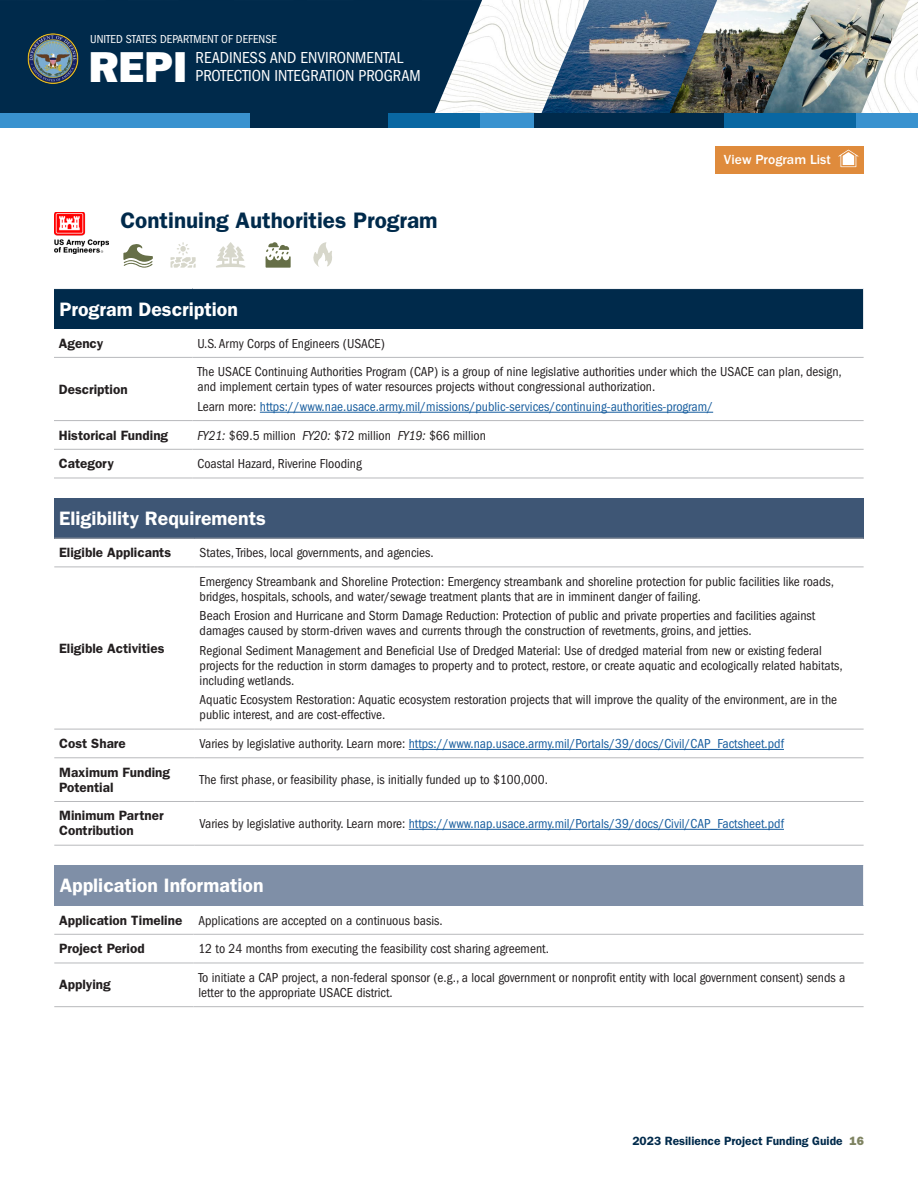
<style>
.page{position:relative;width:918px;height:1188px;background:#fff}
.page>*{position:absolute;margin:0;border:0;box-sizing:border-box;transform-origin:0 0}
.t1{font:43.5px "ITC Franklin Gothic Std Hvy";color:#fff}
.t2{font:600 22.5px "ITC Franklin Gothic Std";color:#002a4b}
.t3{font:600 19.5px "ITC Franklin Gothic Std";color:#fff}
.t4{font:condensed 16.5px/18px "ITC Franklin Gothic Std";color:#fff}
.t5{font:500 13.65px "ITC Franklin Gothic Std";color:#fff}
.table_text{font:condensed 13.5px/15px "ITC Franklin Gothic Std";color:#231f20}
.table_text-2{font:condensed 13.5px "ITC Franklin Gothic Std";color:#175d9e}
.table_text-3{font:600 13.5px/15px "ITC Franklin Gothic Std";color:#231f20}
.t6{font:600 12px "ITC Franklin Gothic Std";color:#002a4b}
.t7{font:condensed 12px "ITC Franklin Gothic Std";color:#fff}
.s1{color:#231f20}
.s2{font-style:italic}
.s3{font-family:"ITC Franklin Gothic Std Hvy";font-weight:400;color:#7e8361}
</style>
<div class="page">
<img style="left:482px;top:0;width:436px;height:114px">
<img style="left:717px;top:0;width:43px;height:114px">
<img style="left:760px;top:0;width:149px;height:114px">
<img style="left:536px;top:0;width:181px;height:114px">
<div style="left:0;top:0;width:482px;height:114px;background:#002a4b"></div>
<img style="left:26px;top:32px;width:53px;height:53px">
<div style="left:0;top:114px;width:250px;height:14px;background:#3992cf"></div>
<div style="left:250px;top:114px;width:139px;height:14px;background:#002a4b"></div>
<div style="left:533px;top:114px;width:192px;height:14px;background:#002a4b"></div>
<div style="left:388px;top:114px;width:92px;height:14px;background:#0967a2"></div>
<div style="left:725px;top:114px;width:131px;height:14px;background:#0967a2"></div>
<div style="left:480px;top:114px;width:53px;height:14px;background:#3992cf"></div>
<div style="left:856px;top:114px;width:62px;height:14px;background:#3992cf"></div>
<img style="left:54px;top:212px;width:54px;height:41px">
<div style="left:54px;top:289px;width:810px;height:40px;background:#002a4b"></div>
<hr style="left:54px;top:357px;width:139px;height:1px;background:#b8b9bc">
<hr style="left:193px;top:357px;width:671px;height:1px;background:#b8b9bc">
<hr style="left:54px;top:420px;width:139px;height:1px;background:#b8b9bc">
<hr style="left:193px;top:420px;width:671px;height:1px;background:#b8b9bc">
<hr style="left:54px;top:449px;width:139px;height:1px;background:#b8b9bc">
<hr style="left:193px;top:449px;width:671px;height:1px;background:#b8b9bc">
<hr style="left:54px;top:478px;width:139px;height:1px;background:#b8b9bc">
<hr style="left:193px;top:478px;width:671px;height:1px;background:#b8b9bc">
<hr style="left:863px;top:289px;width:1px;height:40px;background:#fff">
<hr style="left:260px;top:412px;width:453px;height:1px;background:#175d9e">
<div style="left:54px;top:498px;width:810px;height:40px;background:#3e5675"></div>
<hr style="left:54px;top:845px;width:141px;height:1px;background:#b8b9bc">
<hr style="left:195px;top:845px;width:669px;height:1px;background:#b8b9bc">
<hr style="left:54px;top:538px;width:141px;height:1px;background:#a8a9ad">
<hr style="left:195px;top:538px;width:669px;height:1px;background:#a8a9ad">
<hr style="left:54px;top:567px;width:141px;height:1px;background:#b8b9bc">
<hr style="left:195px;top:567px;width:669px;height:1px;background:#b8b9bc">
<hr style="left:54px;top:729px;width:141px;height:1px;background:#b8b9bc">
<hr style="left:195px;top:729px;width:669px;height:1px;background:#b8b9bc">
<hr style="left:54px;top:757px;width:141px;height:1px;background:#b8b9bc">
<hr style="left:195px;top:757px;width:669px;height:1px;background:#b8b9bc">
<hr style="left:54px;top:801px;width:141px;height:1px;background:#b8b9bc">
<hr style="left:195px;top:801px;width:669px;height:1px;background:#b8b9bc">
<hr style="left:409px;top:749px;width:375px;height:1px;background:#175d9e">
<hr style="left:409px;top:829px;width:375px;height:1px;background:#175d9e">
<svg style="left:171px;top:242px;width:25px;height:26px"></svg>
<svg style="left:216px;top:242px;width:30px;height:26px"></svg>
<svg style="left:266px;top:242px;width:25px;height:26px"></svg>
<svg style="left:313px;top:242px;width:19px;height:25px"></svg>
<svg style="left:123px;top:244px;width:30px;height:24px"></svg>
<div style="left:54px;top:865px;width:810px;height:41px;background:#7f8fa7"></div>
<hr style="left:54px;top:1006px;width:140px;height:1px;background:#b8b9bc">
<hr style="left:194px;top:1006px;width:670px;height:1px;background:#b8b9bc">
<hr style="left:54px;top:934px;width:140px;height:1px;background:#b8b9bc">
<hr style="left:194px;top:934px;width:670px;height:1px;background:#b8b9bc">
<hr style="left:863px;top:865px;width:1px;height:41px;background:#fff">
<hr style="left:54px;top:963px;width:140px;height:1px;background:#b8b9bc">
<hr style="left:194px;top:963px;width:670px;height:1px;background:#b8b9bc">
<div style="left:715px;top:146px;width:149px;height:27px;background:#df8b3c"></div>
<svg style="left:838px;top:149px;width:21px;height:19px"></svg>
<p class="t7" style="left:90px;top:32px;width:188px">UNITED STATES DEPARTMENT OF DEFENSE</p>
<h1 class="t1" style="left:89px;top:41px;width:100px">REPI</h1>
<p class="t4" style="left:196px;top:49px;width:227px">READINESS AND ENVIRONMENTAL<br>PROTECTION INTEGRATION PROGRAM</p>
<p class="t2" style="left:120px;top:207px;width:319px">Continuing Authorities Program</p>
<p class="t5" style="left:724px;top:152px;width:108px">View Program List</p>
<p class="t3" style="left:59px;top:297px;width:180px">Program Description</p>
<p class="table_text-3" style="left:59px;top:336px;width:46px">Agency</p>
<p class="table_text" style="left:197px;top:336px;width:189px">U.S. Army Corps of Engineers (USACE)</p>
<p class="table_text-3" style="left:59px;top:382px;width:70px">Description</p>
<p class="table_text" style="left:197px;top:365px;width:646px">The USACE Continuing Authorities Program (CAP) is a group of nine legislative authorities under which the USACE can plan, design, and implement certain types of water resources projects without congressional authorization.</p>
<p class="table_text-2" style="left:197px;top:399px;width:517px"><span class="s1">Learn more:</span> https://www.nae.usace.army.mil/missions/public-services/continuing-authorities-program/</p>
<p class="table_text-3" style="left:59px;top:427px;width:111px">Historical Funding</p>
<p class="table_text" style="left:197px;top:428px;width:290px"><span class="s2">FY21:</span> $69.5 million <span class="s2">FY20:</span> $72 million <span class="s2">FY19:</span> $66 million</p>
<p class="table_text-3" style="left:59px;top:456px;width:57px">Category</p>
<p class="table_text" style="left:197px;top:456px;width:166px">Coastal Hazard, Riverine Flooding</p>
<p class="t3" style="left:59px;top:507px;width:208px">Eligibility Requirements</p>
<p class="table_text-3" style="left:59px;top:545px;width:114px">Eligible Applicants</p>
<p class="table_text" style="left:200px;top:545px;width:236px">States, Tribes, local governments, and agencies.</p>
<p class="table_text-3" style="left:59px;top:641px;width:107px">Eligible Activities</p>
<p class="table_text" style="left:200px;top:574px;width:636px">Emergency Streambank and Shoreline Protection: Emergency streambank and shoreline protection for public facilities like roads, bridges, hospitals, schools, and water/sewage treatment plants that are in imminent danger of failing.</p>
<p class="table_text" style="left:200px;top:609px;width:617px">Beach Erosion and Hurricane and Storm Damage Reduction: Protection of public and private properties and facilities against damages caused by storm-driven waves and currents through the construction of revetments, groins, and jetties.</p>
<p class="table_text" style="left:200px;top:643px;width:645px">Regional Sediment Management and Beneficial Use of Dredged Material: Use of dredged material from new or existing federal projects for the reduction in storm damages to property and to protect, restore, or create aquatic and ecologically related habitats, including wetlands.</p>
<p class="table_text" style="left:200px;top:693px;width:639px">Aquatic Ecosystem Restoration: Aquatic ecosystem restoration projects that will improve the quality of the environment, are in the public interest, and are cost-effective.</p>
<p class="table_text-3" style="left:59px;top:736px;width:68px">Cost Share</p>
<p class="table_text-2" style="left:200px;top:736px;width:586px"><span class="s1">Varies by legislative authority. Learn more:</span> https://www.nap.usace.army.mil/Portals/39/docs/Civil/CAP_Factsheet.pdf</p>
<p class="table_text-3" style="left:59px;top:765px;width:112px">Maximum Funding<br>Potential</p>
<p class="table_text" style="left:200px;top:772px;width:350px">The first phase, or feasibility phase, is initially funded up to $100,000.</p>
<p class="table_text-3" style="left:59px;top:808px;width:106px">Minimum Partner<br>Contribution</p>
<p class="table_text-2" style="left:200px;top:816px;width:586px"><span class="s1">Varies by legislative authority. Learn more:</span> https://www.nap.usace.army.mil/Portals/39/docs/Civil/CAP_Factsheet.pdf</p>
<p class="t3" style="left:60px;top:874px;width:205px">Application Information</p>
<p class="table_text-3" style="left:59px;top:912px;width:125px">Application Timeline</p>
<p class="table_text" style="left:198px;top:913px;width:246px">Applications are accepted on a continuous basis.</p>
<p class="table_text-3" style="left:59px;top:941px;width:87px">Project Period</p>
<p class="table_text" style="left:198px;top:941px;width:352px">12 to 24 months from executing the feasibility cost sharing agreement.</p>
<p class="table_text-3" style="left:59px;top:977px;width:53px">Applying</p>
<p class="table_text" style="left:198px;top:970px;width:649px">To initiate a CAP project, a non-federal sponsor (e.g., a local government or nonprofit entity with local government consent) sends a letter to the appropriate USACE district.</p>
<p class="t6" style="left:632px;top:1134px;width:233px">2023 Resilience Project Funding Guide <span class="s3">16</span></p>
</div>
